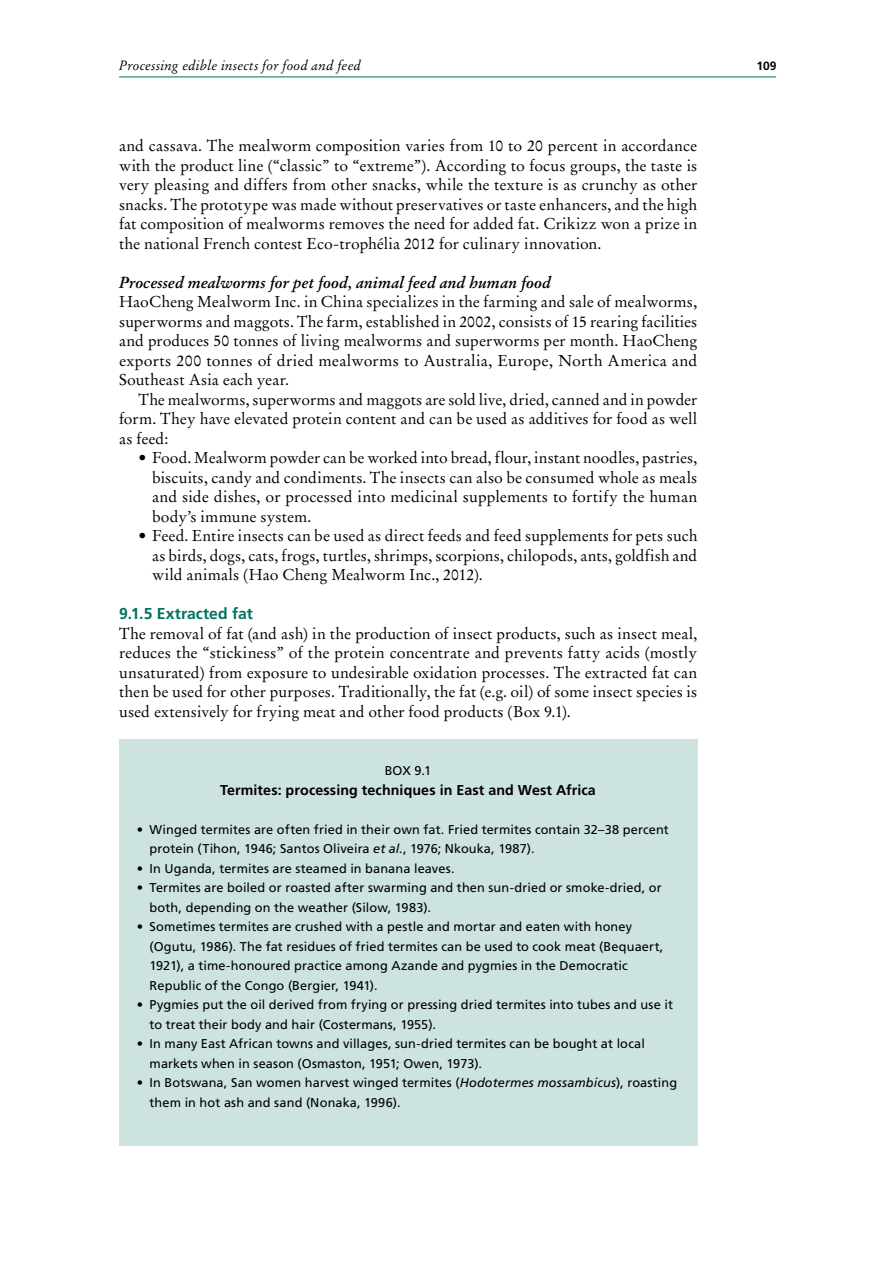
<style>
.page{position:relative;width:893px;height:1263px;background:#fff}
.page>*{position:absolute;margin:0;border:0;box-sizing:border-box;transform-origin:0 0}
.t1{font:15.75px/19.5px "Stempel Garamond LT Std";letter-spacing:.005em;color:#000;text-align:justify}
.t2{font:italic 700 15.75px "Stempel Garamond LT Std";letter-spacing:.005em;color:#000}
.t3{font:700 15.75px "Frutiger LT Std";color:#007161}
.t4{font:700 14.25px "Frutiger LT Std";letter-spacing:.01em;color:#000}
.t5{font:italic 13.5px "Stempel Garamond LT Std";letter-spacing:.01em;color:#000}
.t6{font:12.75px/19.5px "Frutiger LT Std";letter-spacing:.01em;color:#000}
.t7{font:700 12px "Frutiger LT Std";color:#000}
.s1{font-style:italic}
</style>
<div class="page">
<hr style="left:119px;top:77px;width:657px;height:1px;background:#007161">
<div style="left:119px;top:739px;width:578px;height:407px;background:#cce3df"></div>
<p class="t5" style="left:119px;top:57px;width:244px">Processing edible insects for food and feed</p>
<p class="t7" style="left:757px;top:59px;width:22px">109</p>
<p class="t1" style="left:119px;top:136px;width:580px">and cassava. The mealworm composition varies from 10 to 20 percent in accordance with the product line (“classic” to “extreme”). According to focus groups, the taste is very pleasing and differs from other snacks, while the texture is as crunchy as other snacks. The prototype was made without preservatives or taste enhancers, and the high fat composition of mealworms removes the need for added fat. Crikizz won a prize in the national French contest Eco-trophélia 2012 for culinary innovation.</p>
<p class="t2" style="left:119px;top:273px;width:433px">Processed mealworms for pet food, animal feed and human food</p>
<p class="t1" style="left:119px;top:292px;width:580px">HaoCheng Mealworm Inc. in China specializes in the farming and sale of mealworms, superworms and maggots. The farm, established in 2002, consists of 15 rearing facilities and produces 50 tonnes of living mealworms and superworms per month. HaoCheng exports 200 tonnes of dried mealworms to Australia, Europe, North America and Southeast Asia each year.</p>
<p class="t1" style="left:119px;top:390px;width:580px;text-indent:19px">The mealworms, superworms and maggots are sold live, dried, canned and in powder form. They have elevated protein content and can be used as additives for food as well as feed:</p>
<p class="t1" style="left:152px;top:448px;width:547px;text-indent:-14px">• Food. Mealworm powder can be worked into bread, flour, instant noodles, pastries, biscuits, candy and condiments. The insects can also be consumed whole as meals and side dishes, or processed into medicinal supplements to fortify the human body’s immune system.</p>
<p class="t1" style="left:152px;top:526px;width:547px;text-indent:-13px">• Feed. Entire insects can be used as direct feeds and feed supplements for pets such as birds, dogs, cats, frogs, turtles, shrimps, scorpions, chilopods, ants, goldfish and wild animals (Hao Cheng Mealworm Inc., 2012).</p>
<p class="t3" style="left:119px;top:605px;width:135px">9.1.5 Extracted fat</p>
<p class="t1" style="left:119px;top:624px;width:580px">The removal of fat (and ash) in the production of insect products, such as insect meal, reduces the “stickiness” of the protein concentrate and prevents fatty acids (mostly unsaturated) from exposure to undesirable oxidation processes. The extracted fat can then be used for other purposes. Traditionally, the fat (e.g. oil) of some insect species is used extensively for frying meat and other food products (Box 9.1).</p>
<p class="t6" style="left:385px;top:761px;width:48px">Box 9.1</p>
<p class="t4" style="left:220px;top:781px;width:377px">Termites: processing techniques in East and West Africa</p>
<p class="t6" style="left:150px;top:820px;width:521px;text-indent:-13px">• Winged termites are often fried in their own fat. Fried termites contain 32–38 percent protein (Tihon, 1946; Santos Oliveira <span class="s1">et al.</span>, 1976; Nkouka, 1987).</p>
<p class="t6" style="left:137px;top:859px;width:319px">• In Uganda, termites are steamed in banana leaves.</p>
<p class="t6" style="left:150px;top:878px;width:514px;text-indent:-13px">• Termites are boiled or roasted after swarming and then sun-dried or smoke-dried, or both, depending on the weather (Silow, 1983).</p>
<p class="t6" style="left:150px;top:917px;width:515px;text-indent:-13px">• Sometimes termites are crushed with a pestle and mortar and eaten with honey (Ogutu, 1986). The fat residues of fried termites can be used to cook meat (Bequaert, 1921), a time-honoured practice among Azande and pygmies in the Democratic Republic of the Congo (Bergier, 1941).</p>
<p class="t6" style="left:150px;top:995px;width:525px;text-indent:-13px">• Pygmies put the oil derived from frying or pressing dried termites into tubes and use it to treat their body and hair (Costermans, 1955).</p>
<p class="t6" style="left:150px;top:1034px;width:497px;text-indent:-13px">• In many East African towns and villages, sun-dried termites can be bought at local markets when in season (Osmaston, 1951; Owen, 1973).</p>
<p class="t6" style="left:150px;top:1073px;width:529px;text-indent:-13px">• In Botswana, San women harvest winged termites (<span class="s1">Hodotermes mossambicus</span>), roasting them in hot ash and sand (Nonaka, 1996).</p>
</div>
